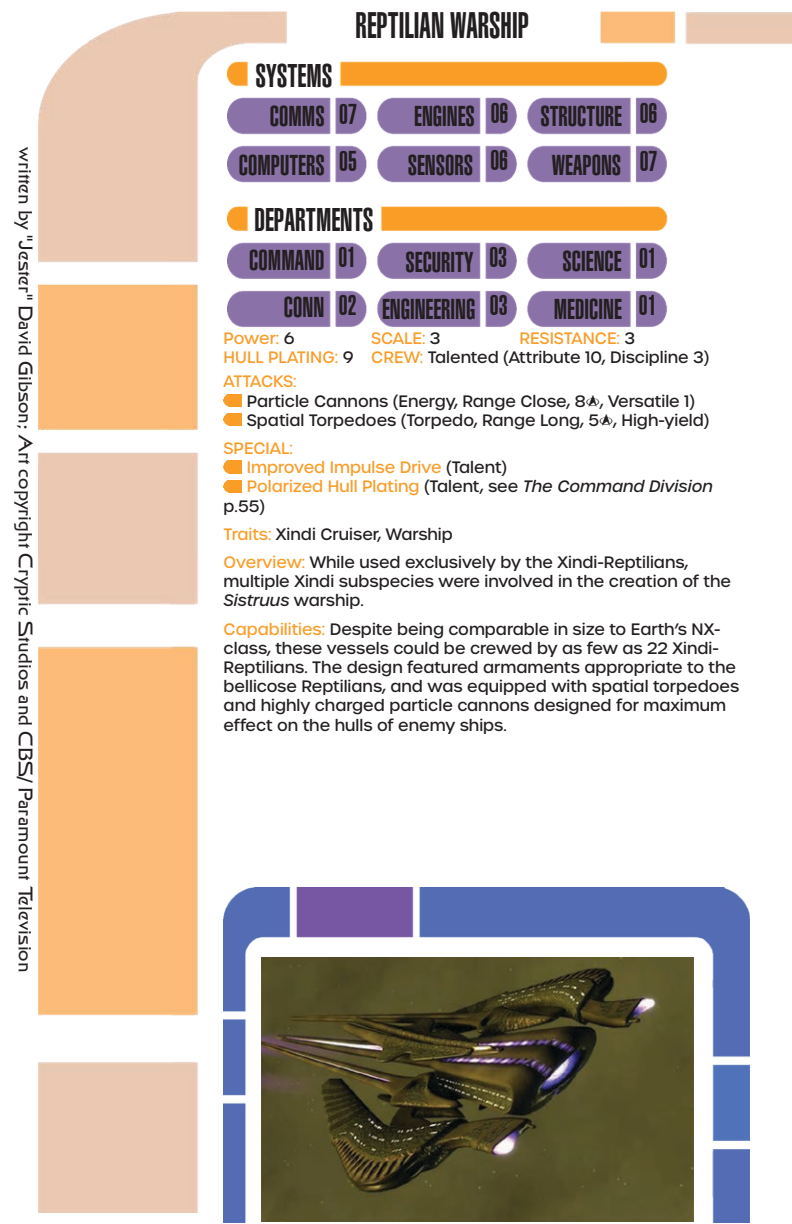
<style>
.page{position:relative;width:792px;height:1224px;background:#fff}
.page>*{position:absolute;margin:0;border:0;box-sizing:border-box;transform-origin:0 0}
.Species{font:ultra-condensed 36px "Context Ultra Condensed S Si";color:#231f20;scale:.95 1}
.t1{font:ultra-condensed 32px "Context Ultra Condensed S Si";color:#231f20}
.Numbers{font:ultra-condensed 28px/48.6px "Context Ultra Condensed S Si";color:#231f20;text-align:right}
.Numbers-2{font:ultra-condensed 28px "Context Ultra Condensed S Si";color:#231f20;scale:.95 1}
.t2{font:20px "Final Frontier";color:#231f20}
.t3{font:500 16px/19.2px "Urbane";color:#231f20}
.t4{font:500 16px/19.2px "Urbane";color:#f99d28}
.t5{font:500 16px "Urbane";letter-spacing:-.025em;color:#f99d28}
.s1{color:#231f20}
.s2{color:#f99d28}
.s3{font-family:"Trekbats";font-weight:400}
.s4{font-style:italic;color:#231f20}
.s5{font-style:italic}
</style>
<div class="page">
<img style="left:39px;top:12px;width:753px;height:1200px">
<img style="left:227px;top:50px;width:508px;height:284px">
<img style="left:224px;top:888px;width:526px;height:334px">
<img style="left:224px;top:394px;width:17px;height:13px">
<img style="left:224px;top:414px;width:17px;height:12px">
<img style="left:224px;top:461px;width:17px;height:12px">
<img style="left:224px;top:480px;width:17px;height:12px">
<img style="left:261px;top:957px;width:432px;height:265px">
<p class="t2" style="left:35px;top:147px;width:827px;rotate:90deg">written by "Jester" David Gibson; Art copyright Cryptic Studios and CBS/ Paramount Television</p>
<p class="Species" style="left:356px;top:5px;width:184px">REPTILIAN WARSHIP</p>
<h2 class="t1" style="left:255px;top:58px;width:78px">SYSTEMS</h2>
<h3 class="Numbers" style="left:239px;top:92px;width:88px">COMMS<br>COMPUTERS</h3>
<p class="Numbers-2" style="left:339px;top:97px;width:20px">07</p>
<p class="Numbers-2" style="left:339px;top:145px;width:20px">05</p>
<h3 class="Numbers" style="left:408px;top:91px;width:69px;line-height:49.4px;text-align:left">ENGINES<br>SENSORS</h3>
<p class="Numbers-2" style="left:640px;top:96px;width:20px">06</p>
<p class="Numbers-2" style="left:491px;top:97px;width:20px">06</p>
<p class="Numbers-2" style="left:490px;top:144px;width:20px">06</p>
<p class="Numbers-2" style="left:640px;top:145px;width:20px">07</p>
<h3 class="Numbers" style="left:540px;top:92px;width:83px">STRUCTURE</h3>
<h3 class="Numbers" style="left:552px;top:140px;width:71px">WEAPONS</h3>
<h2 class="t1" style="left:254px;top:201px;width:121px">DEPARTMENTS</h2>
<h3 class="Numbers" style="left:249px;top:236px;width:77px;line-height:47.6px">COMMAND<br>CONN</h3>
<p class="Numbers-2" style="left:338px;top:241px;width:20px">01</p>
<p class="Numbers-2" style="left:339px;top:289px;width:20px">02</p>
<h3 class="Numbers" style="left:382px;top:238px;width:95px;line-height:47px">SECURITY<br>ENGINEERING</h3>
<p class="Numbers-2" style="left:489px;top:241px;width:20px">03</p>
<p class="Numbers-2" style="left:490px;top:289px;width:20px">03</p>
<p class="Numbers-2" style="left:639px;top:289px;width:20px">01</p>
<p class="Numbers-2" style="left:639px;top:242px;width:20px">01</p>
<h3 class="Numbers" style="left:563px;top:237px;width:61px">SCIENCE</h3>
<h3 class="Numbers" style="left:554px;top:284px;width:69px">MEDICINE</h3>
<p class="t4" style="left:224px;top:329px;width:73px">Power: <span class="s1">6</span></p>
<p class="t4" style="left:224px;top:348px;width:132px">HULL PLATING: <span class="s1">9</span></p>
<p class="t4" style="left:371px;top:329px;width:71px">SCALE: <span class="s1">3</span></p>
<p class="t3" style="left:371px;top:348px;width:340px"><span class="s2">CREW:</span> Talented (Attribute 10, Discipline 3)</p>
<p class="t4" style="left:520px;top:329px;width:117px">RESISTANCE: <span class="s1">3</span></p>
<p class="t5" style="left:224px;top:371px;width:75px">ATTACKS:</p>
<p class="t3" style="left:247px;top:391px;width:450px">Particle Cannons (Energy, Range Close, 8<span class="s3">A</span>, Versatile 1)</p>
<p class="t3" style="left:247px;top:410px;width:464px">Spatial Torpedoes (Torpedo, Range Long, 5<span class="s3">A</span>, High-yield)</p>
<p class="t4" style="left:224px;top:439px;width:71px">SPECIAL:</p>
<p class="t4" style="left:247px;top:458px;width:262px">Improved Impulse Drive <span class="s1">(Talent)</span></p>
<p class="t4" style="left:224px;top:477px;width:491px;text-indent:23px">Polarized Hull Plating <span class="s1">(Talent, see</span> <span class="s4">The Command Division </span><span class="s1">p.55)</span></p>
<p class="t3" style="left:224px;top:524px;width:231px"><span class="s2">Traits:</span> Xindi Cruiser, Warship</p>
<p class="t3" style="left:224px;top:553px;width:509px"><span class="s2">Overview:</span> While used exclusively by the Xindi-Reptilians, multiple Xindi subspecies were involved in the creation of the<br><span class="s5">Sistruus</span> warship.</p>
<p class="t3" style="left:224px;top:619px;width:517px"><span class="s2">Capabilities:</span> Despite being comparable in size to Earth’s NX&shy;class, these vessels could be crewed by as few as 22 Xindi-Reptilians. The design featured armaments appropriate to the bellicose Reptilians, and was equipped with spatial torpedoes and highly charged particle cannons designed for maximum effect on the hulls of enemy ships.</p>
</div>
